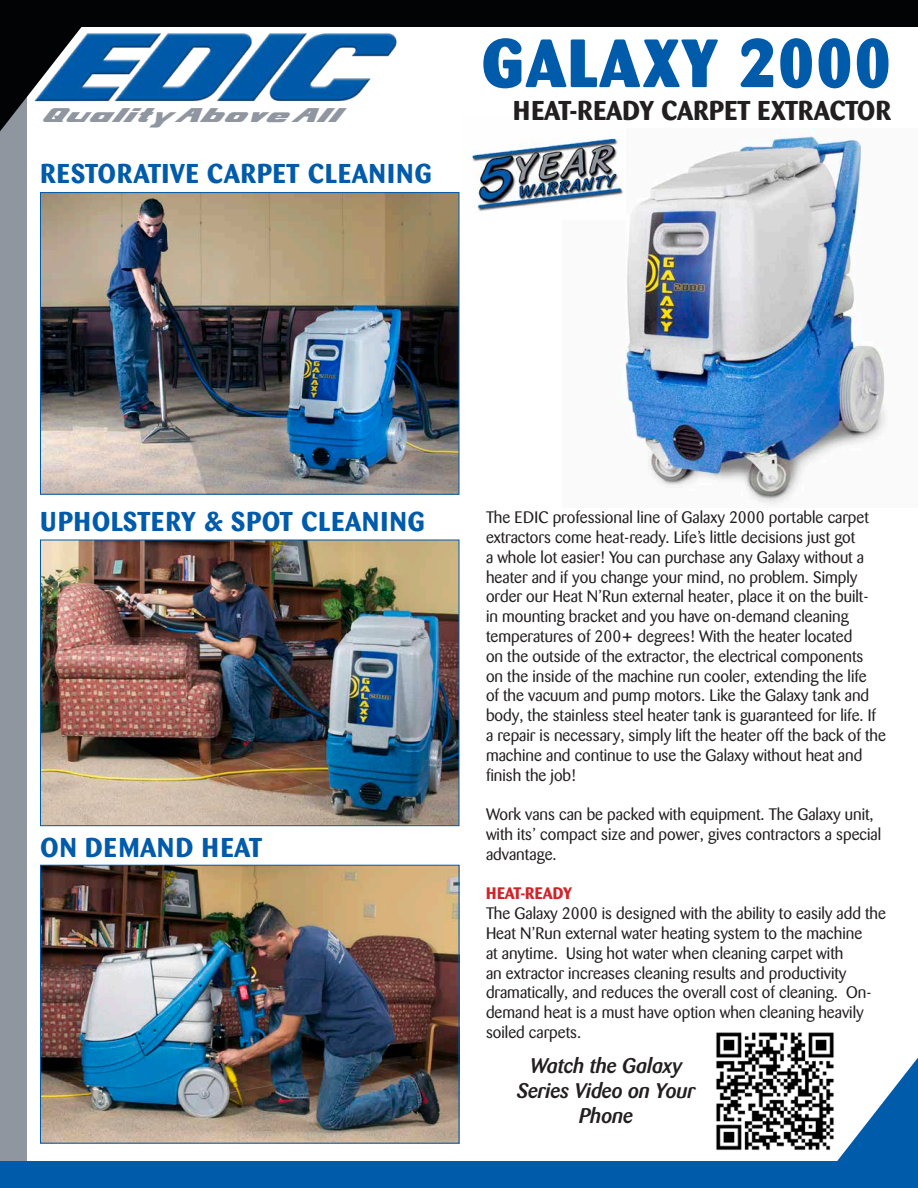
<style>
.page{position:relative;width:918px;height:1188px;background:#fff}
.page>*{position:absolute;margin:0;border:0;box-sizing:border-box;transform-origin:0 0}
.t1{font:800 67.5px "Barmeno";letter-spacing:.025em;color:#005bab}
.t2{font:700 27px "Barmeno";letter-spacing:.045em;color:#005bab}
.t3{font:700 27px "Barmeno";color:#231f20}
.t4{font:italic 500 21px/25.2px "Barmeno";color:#231f20;text-align:center}
.t5{font:19.5px "BOEING style";letter-spacing:.01em;color:#9096a0}
.t6{font:16.5px/19.8px "Barmeno";color:#231f20}
.t7{font:700 16.5px "Barmeno";color:#d2232a}
</style>
<div class="page">
<div style="left:0;top:0;width:27px;height:1188px;background:#9096a0"></div>
<svg style="left:0;top:0;width:918px;height:131px"></svg>
<svg style="left:0;top:1039px;width:918px;height:149px"></svg>
<img style="left:27px;top:28px;width:377px;height:88px">
<img style="left:42px;top:194px;width:415px;height:299px">
<div style="left:40px;top:192px;width:419px;height:303px;border:1px solid #005bab"></div>
<img style="left:42px;top:542px;width:415px;height:282px">
<div style="left:40px;top:540px;width:419px;height:286px;border:1px solid #005bab"></div>
<img style="left:42px;top:867px;width:415px;height:275px">
<div style="left:40px;top:865px;width:419px;height:279px;border:1px solid #005bab"></div>
<img style="left:619px;top:128px;width:299px;height:376px">
<img style="left:714px;top:1032px;width:123px;height:120px">
<img style="left:462px;top:116px;width:163px;height:104px">
<p class="t5" style="left:45px;top:106px;width:300px">Quality Above All</p>
<h2 class="t2" style="left:41px;top:158px;width:393px">RESTORATIVE CARPET CLEANING</h2>
<h1 class="t1" style="left:482px;top:22px;width:411px">GALAXY 2000</h1>
<h2 class="t3" style="left:513px;top:95px;width:379px">HEAT-READY CARPET EXTRACTOR</h2>
<h2 class="t2" style="left:41px;top:506px;width:386px">UPHOLSTERY &amp; SPOT CLEANING</h2>
<h2 class="t2" style="left:41px;top:832px;width:223px">ON DEMAND HEAT</h2>
<p class="t6" style="left:486px;top:508px;width:402px">The EDIC professional line of Galaxy 2000 portable carpet extractors come heat-ready. Life’s little decisions just got<br>a whole lot easier! You can purchase any Galaxy without a heater and if you change your mind, no problem. Simply order our Heat N’Run external heater, place it on the built-<br>in mounting bracket and you have on-demand cleaning temperatures of 200+ degrees! With the heater located<br>on the outside of the extractor, the electrical components<br>on the inside of the machine run cooler, extending the life<br>of the vacuum and pump motors. Like the Galaxy tank and body, the stainless steel heater tank is guaranteed for life. If a repair is necessary, simply lift the heater off the back of the machine and continue to use the Galaxy without heat and finish the job!</p>
<p class="t6" style="left:486px;top:805px;width:397px">Work vans can be packed with equipment. The Galaxy unit, with its’ compact size and power, gives contractors a special advantage.</p>
<p class="t7" style="left:486px;top:884px;width:88px">HEAT-READY</p>
<p class="t6" style="left:486px;top:904px;width:402px">The Galaxy 2000 is designed with the ability to easily add the Heat N’Run external water heating system to the machine<br>at anytime. Using hot water when cleaning carpet with<br>an extractor increases cleaning results and productivity dramatically, and reduces the overall cost of cleaning. On&shy;demand heat is a must have option when cleaning heavily soiled carpets.</p>
<p class="t4" style="left:517px;top:1053px;width:180px">Watch the Galaxy<br>Series Video on Your<br>Phone</p>
</div>
